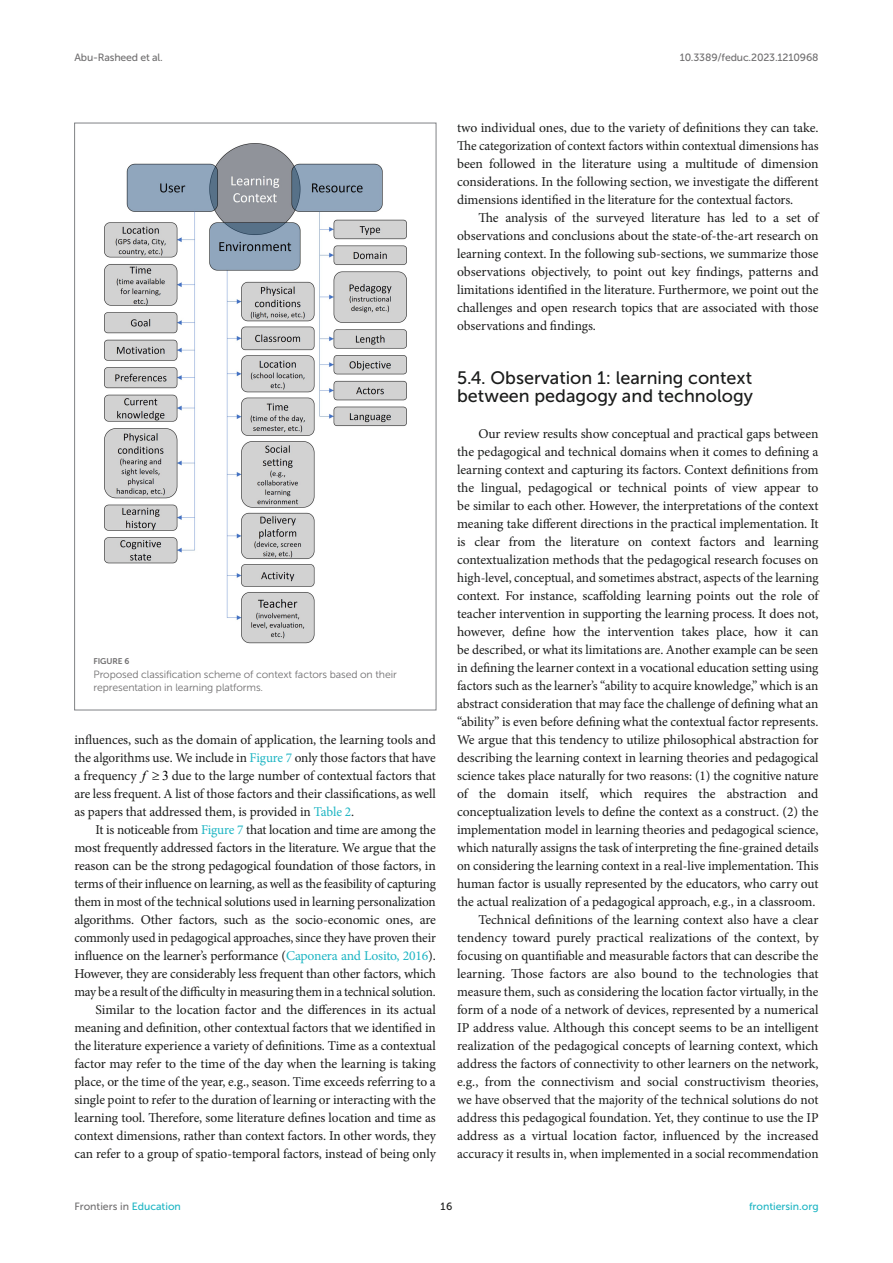
<style>
.page{position:relative;width:893px;height:1263px;background:#fff}
.page>*{position:absolute;margin:0;border:0;box-sizing:border-box;transform-origin:0 0}
.HEAD_2{font:18px/18px "Museo Sans 500";color:#1b1c1b}
.TEXT{font:13.5px/18px "Minion Pro";letter-spacing:-.01em;color:#1b1c1b;text-align:justify}
.TEXT_FLUSH{font:13.5px/18px "Minion Pro";letter-spacing:-.005em;color:#1b1c1b;text-align:justify}
.FIG_LEG{font:10.5px/13.5px "Museo Sans 300";letter-spacing:-.01em;color:#706f70}
.t1{font:10.5px "Museo Sans 500";letter-spacing:-.015em;color:#706f70}
.t2{font:10.5px "Museo Sans 500";color:#1db5c3}
.t3{font:10.5px "Museo Sans 500";color:#1b1c1b}
.FIG_HD{font:8.25px "Museo Sans 700";letter-spacing:-.01em;color:#706f70}
.s1{color:#1db5c3}
.s2{font-family:"Times New Roman";font-style:italic;color:#000}
.s3{color:#000}
.s4{font-family:"Times New Roman";color:#000}
</style>
<div class="page">
<img style="left:104px;top:143px;width:303px;height:501px">
<p class="t1" style="left:74px;top:51px;width:90px">Abu-Rasheed et al.</p>
<p class="t1" style="left:680px;top:51px;width:140px">10.3389/feduc.2023.1210968</p>
<p class="FIG_HD" style="left:94px;top:657px;width:37px">FIGURE 6</p>
<p class="FIG_LEG" style="left:94px;top:667px;width:305px">Proposed classification scheme of context factors based on their representation in learning platforms.</p>
<p class="TEXT" style="left:74px;top:731px;width:363px">influences, such as the domain of application, the learning tools and the algorithms use. We include in <span class="s1">Figure 7</span> only those factors that have a frequency <span class="s2">f</span> <span class="s3">≥</span> <span class="s4">3</span> due to the large number of contextual factors that are less frequent. A list of those factors and their classifications, as well as papers that addressed them, is provided in <span class="s1">Table 2</span>.</p>
<p class="TEXT" style="left:74px;top:821px;width:363px;text-indent:21px">It is noticeable from <span class="s1">Figure 7</span> that location and time are among the most frequently addressed factors in the literature. We argue that the reason can be the strong pedagogical foundation of those factors, in terms of their influence on learning, as well as the feasibility of capturing them in most of the technical solutions used in learning personalization algorithms. Other factors, such as the socio-economic ones, are commonly used in pedagogical approaches, since they have proven their influence on the learner’s performance (<span class="s1">Caponera and Losito, 2016</span>).<br>However, they are considerably less frequent than other factors, which may be a result of the difficulty in measuring them in a technical solution.</p>
<p class="TEXT" style="left:74px;top:1001px;width:363px;text-indent:21px">Similar to the location factor and the differences in its actual meaning and definition, other contextual factors that we identified in the literature experience a variety of definitions. Time as a contextual factor may refer to the time of the day when the learning is taking place, or the time of the year, e.g., season. Time exceeds referring to a single point to refer to the duration of learning or interacting with the learning tool. Therefore, some literature defines location and time as context dimensions, rather than context factors. In other words, they can refer to a group of spatio-temporal factors, instead of being only</p>
<p class="TEXT" style="left:457px;top:119px;width:363px">two individual ones, due to the variety of definitions they can take.<br>The categorization of context factors within contextual dimensions has been followed in the literature using a multitude of dimension considerations. In the following section, we investigate the different dimensions identified in the literature for the contextual factors.</p>
<p class="TEXT" style="left:457px;top:209px;width:363px;text-indent:21px">The analysis of the surveyed literature has led to a set of observations and conclusions about the state-of-the-art research on learning context. In the following sub-sections, we summarize those observations objectively, to point out key findings, patterns and limitations identified in the literature. Furthermore, we point out the challenges and open research topics that are associated with those observations and findings.</p>
<p class="HEAD_2" style="left:457px;top:369px;width:297px">5.4. Observation 1: learning context between pedagogy and technology</p>
<p class="TEXT_FLUSH" style="left:457px;top:425px;width:363px;text-indent:21px">Our review results show conceptual and practical gaps between the pedagogical and technical domains when it comes to defining a learning context and capturing its factors. Context definitions from the lingual, pedagogical or technical points of view appear to be similar to each other. However, the interpretations of the context meaning take different directions in the practical implementation. It is clear from the literature on context factors and learning contextualization methods that the pedagogical research focuses on high-level, conceptual, and sometimes abstract, aspects of the learning context. For instance, scaffolding learning points out the role of teacher intervention in supporting the learning process. It does not, however, define how the intervention takes place, how it can be described, or what its limitations are. Another example can be seen in defining the learner context in a vocational education setting using factors such as the learner’s “ability to acquire knowledge,” which is an abstract consideration that may face the challenge of defining what an “ability” is even before defining what the contextual factor represents.<br>We argue that this tendency to utilize philosophical abstraction for describing the learning context in learning theories and pedagogical science takes place naturally for two reasons: (1) the cognitive nature of the domain itself, which requires the abstraction and conceptualization levels to define the context as a construct. (2) the implementation model in learning theories and pedagogical science, which naturally assigns the task of interpreting the fine-grained details on considering the learning context in a real-live implementation. This human factor is usually represented by the educators, who carry out the actual realization of a pedagogical approach, e.g., in a classroom.</p>
<p class="TEXT" style="left:457px;top:911px;width:363px;text-indent:21px">Technical definitions of the learning context also have a clear tendency toward purely practical realizations of the context, by focusing on quantifiable and measurable factors that can describe the learning. Those factors are also bound to the technologies that measure them, such as considering the location factor virtually, in the form of a node of a network of devices, represented by a numerical IP address value. Although this concept seems to be an intelligent realization of the pedagogical concepts of learning context, which address the factors of connectivity to other learners on the network, e.g., from the connectivism and social constructivism theories, we have observed that the majority of the technical solutions do not address this pedagogical foundation. Yet, they continue to use the IP address as a virtual location factor, influenced by the increased accuracy it results in, when implemented in a social recommendation</p>
<p class="t1" style="left:74px;top:1200px;width:108px">Frontiers in <span class="s1">Education</span></p>
<p class="t3" style="left:440px;top:1200px;width:13px">16</p>
<p class="t2" style="left:749px;top:1200px;width:71px">frontiersin.org</p>
</div>
